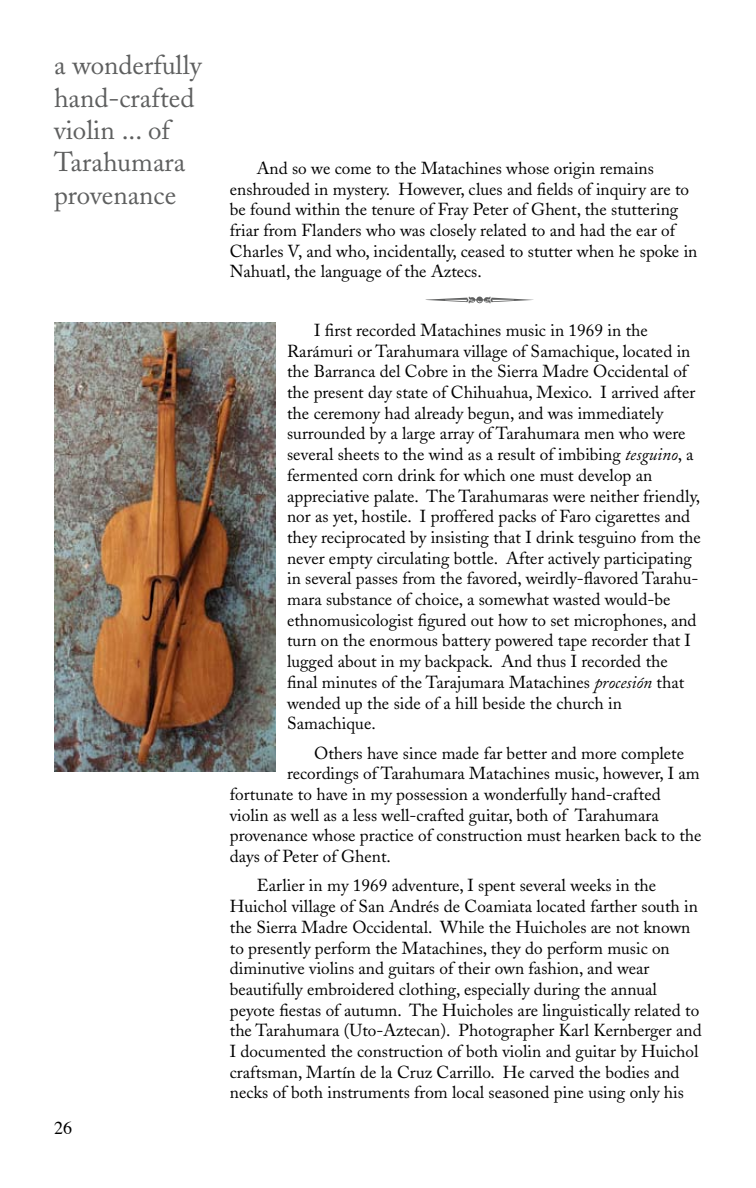
<style>
.page{position:relative;width:756px;height:1188px;background:#fff}
.page>*{position:absolute;margin:0;border:0;box-sizing:border-box;transform-origin:0 0}
.t1{font:27px/32.4px "Adobe Caslon";color:#5e5f5f}
.t2{font:18px "Times";color:#000}
.t3{font:17.25px/20.7px "Adobe Caslon";color:#000}
.s1{font-style:italic}
</style>
<div class="page">
<img style="left:54px;top:323px;width:222px;height:448px">
<h1 class="t1" style="left:54px;top:49px;width:149px">a wonderfully hand-crafted violin ... of<br>Tarahumara provenance</h1>
<p class="t2" style="left:54px;top:1111px;width:10px">26</p>
<p class="t3" style="left:230px;top:158px;width:469px;text-indent:27px">And so we come to the Matachines whose origin remains enshrouded in mystery. However, clues and fields of inquiry are to be found within the tenure of Fray Peter of Ghent, the stuttering friar from Flanders who was closely related to and had the ear of Charles V, and who, incidentally, ceased to stutter when he spoke in Nahuatl, the language of the Aztecs.</p>
<p class="t3" style="left:287px;top:320px;width:415px;text-indent:27px">I first recorded Matachines music in 1969 in the Rarámuri or Tarahumara village of Samachique, located in the Barranca del Cobre in the Sierra Madre Occidental of the present day state of Chihuahua, Mexico. I arrived after the ceremony had already begun, and was immediately surrounded by a large array of Tarahumara men who were several sheets to the wind as a result of imbibing <span class="s1">tesguino</span>, a fermented corn drink for which one must develop an appreciative palate. The Tarahumaras were neither friendly, nor as yet, hostile. I proffered packs of Faro cigarettes and they reciprocated by insisting that I drink tesguino from the never empty circulating bottle. After actively participating in several passes from the favored, weirdly-flavored Tarahu&shy;mara substance of choice, a somewhat wasted would-be ethnomusicologist figured out how to set microphones, and turn on the enormous battery powered tape recorder that I lugged about in my backpack. And thus I recorded the final minutes of the Tarajumara Matachines <span class="s1">procesión</span> that wended up the side of a hill beside the church in Samachique.</p>
<p class="t3" style="left:314px;top:743px;width:372px">Others have since made far better and more complete</p>
<p class="t3" style="left:287px;top:763px;width:414px">recordings of Tarahumara Matachines music, however, I am</p>
<p class="t3" style="left:230px;top:784px;width:432px">fortunate to have in my possession a wonderfully hand-crafted</p>
<p class="t3" style="left:230px;top:805px;width:430px">violin as well as a less well-crafted guitar, both of Tarahumara</p>
<p class="t3" style="left:230px;top:825px;width:473px">provenance whose practice of construction must hearken back to the</p>
<p class="t3" style="left:230px;top:846px;width:163px">days of Peter of Ghent.</p>
<p class="t3" style="left:230px;top:875px;width:473px;text-indent:27px">Earlier in my 1969 adventure, I spent several weeks in the Huichol village of San Andrés de Coamiata located farther south in the Sierra Madre Occidental. While the Huicholes are not known to presently perform the Matachines, they do perform music on diminutive violins and guitars of their own fashion, and wear beautifully embroidered clothing, especially during the annual peyote fiestas of autumn. The Huicholes are linguistically related to the Tarahumara (Uto-Aztecan). Photographer Karl Kernberger and I documented the construction of both violin and guitar by Huichol craftsman, Martín de la Cruz Carrillo. He carved the bodies and necks of both instruments from local seasoned pine using only his</p>
</div>
